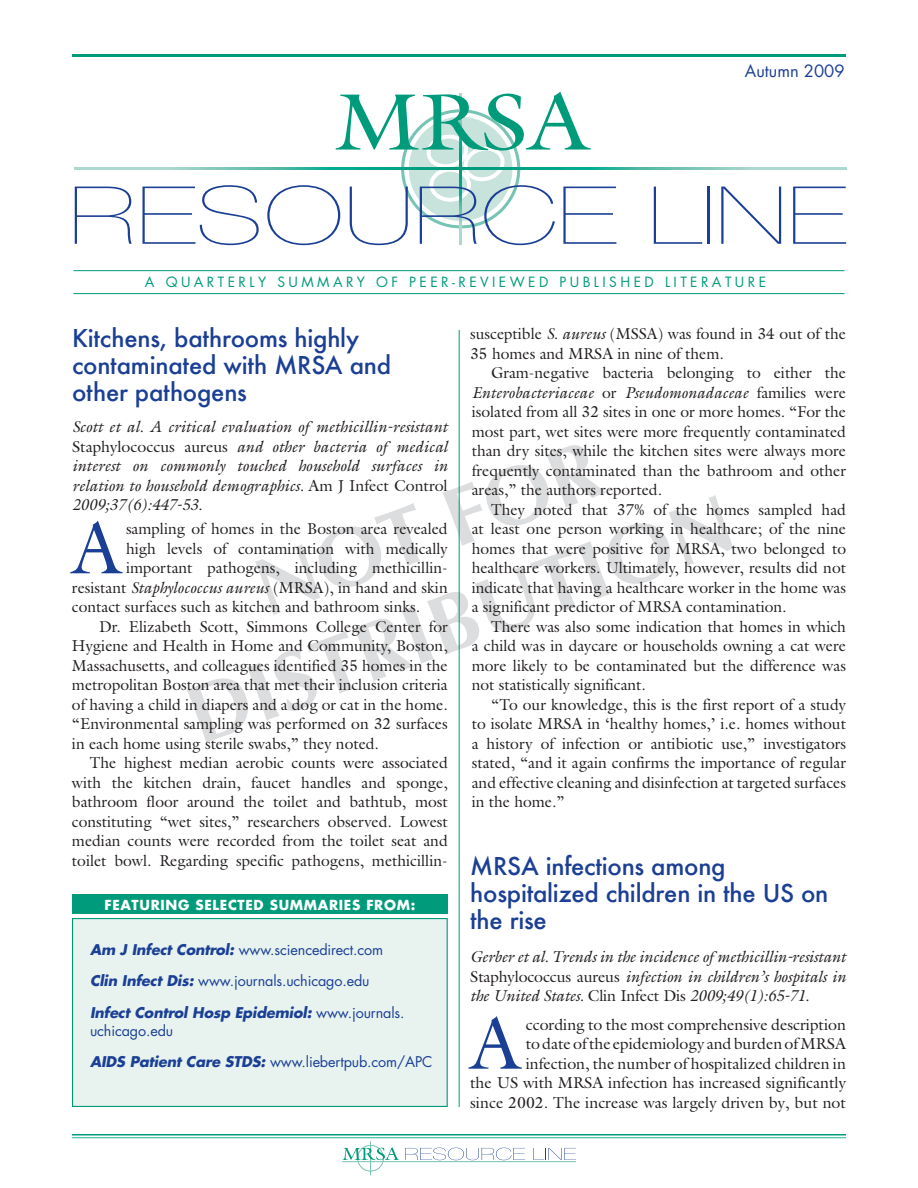
<style>
.page{position:relative;width:918px;height:1188px;background:#fff}
.page>*{position:absolute;margin:0;border:0;box-sizing:border-box;transform-origin:0 0}
.t1{font:73.2px "Galliard";color:#1b3f94}
.t2{font:500 24px/27px "Futura";letter-spacing:-.01em;color:#1b3f94}
.t3{font:16.5px "Futura";color:#1b3f94}
.t4{font:15.9px/19.5px "Galliard";color:#231f20;text-align:justify}
.t5{font:italic 15.9px/19.5px "Galliard";letter-spacing:-.005em;color:#231f20;text-align:justify}
.t6{font:14.4px/31.5px "Futura Std";letter-spacing:-.01em;color:#1b3f94}
.t7{font:italic 700 14.4px "Futura";letter-spacing:-.01em;color:#1b3f94}
.t8{font:13.8px "Futura";letter-spacing:.25em;color:#009b7a}
.t9{font:700 13.5px "Futura";letter-spacing:.05em;color:#fff}
.s1{font-style:normal}
.s2{font-style:italic}
.s3{font-family:"Futura";font-weight:700;font-style:italic}
.s4{font-family:"Futura Std";font-weight:400;font-style:normal}
</style>
<div class="page">
<hr style="left:72px;top:1134px;width:774px;height:2px;background:#009b7a">
<hr style="left:72px;top:1137px;width:774px;height:1px;background:#20b19a">
<hr style="left:72px;top:54px;width:774px;height:3px;background:#009b7a">
<div style="left:357px;top:1145px;width:27px;height:26px;border:1px solid #77c3b4;border-radius:50%"></div>
<hr style="left:342px;top:1161px;width:234px;height:1px;background:#77c3b4">
<hr style="left:370px;top:1141px;width:1px;height:34px;background:#77c3b4">
<svg style="left:405px;top:1148px;width:120px;height:12px"></svg>
<svg style="left:533px;top:1148px;width:43px;height:12px"></svg>
<svg style="left:342px;top:1147px;width:57px;height:13px"></svg>
<svg style="left:187px;top:495px;width:547px;height:248px"></svg>
<svg style="left:255px;top:445px;width:351px;height:170px"></svg>
<div style="left:72px;top:918px;width:376px;height:189px;background:#e8f3f0;border:1px solid #009b7a"></div>
<hr style="left:459px;top:330px;width:1px;height:777px;background:#009b7a">
<hr style="left:73px;top:270px;width:772px;height:1px;background:#009b7a">
<hr style="left:73px;top:293px;width:772px;height:1px;background:#009b7a">
<svg style="left:74px;top:168px;width:193px;height:1px"></svg>
<svg style="left:75px;top:187px;width:57px;height:57px"></svg>
<svg style="left:142px;top:185px;width:117px;height:60px"></svg>
<svg style="left:654px;top:187px;width:48px;height:57px"></svg>
<hr style="left:707px;top:187px;width:2px;height:57px;background:#1b3f94">
<svg style="left:721px;top:187px;width:60px;height:57px"></svg>
<svg style="left:793px;top:187px;width:53px;height:57px"></svg>
<svg style="left:616px;top:168px;width:230px;height:1px"></svg>
<svg style="left:267px;top:92px;width:349px;height:153px"></svg>
<div style="left:72px;top:895px;width:376px;height:19px;background:#009b7a"></div>
<p class="t3" style="left:745px;top:59px;width:101px">Autumn 2009</p>
<p class="t8" style="left:145px;top:273px;width:623px">A QUARTERLY SUMMARY OF PEER-REVIEWED PUBLISHED LITERATURE</p>
<h2 class="t2" style="left:72px;top:324px;width:321px">Kitchens, bathrooms highly contaminated with MRSA and other pathogens</h2>
<p class="t5" style="left:72px;top:417px;width:377px">Scott et al. A critical evaluation of methicillin-resistant <span class="s1">Staphylococcus aureus</span> and other bacteria of medical interest on commonly touched household surfaces in relation to household demographics. <span class="s1">Am J Infect Control </span>2009;37(6):447-53.</p>
<h1 class="t1" style="left:72px;top:503px;width:50px">A</h1>
<p class="t4" style="left:126px;top:519px;width:323px">sampling of homes in the Boston area revealed</p>
<p class="t4" style="left:126px;top:538px;width:323px">high levels of contamination with medically</p>
<p class="t4" style="left:126px;top:558px;width:323px">important pathogens, including methicillin-</p>
<p class="t4" style="left:72px;top:577px;width:377px">resistant <span class="s2">Staphylococcus aureus</span> (MRSA), in hand and skin</p>
<p class="t4" style="left:72px;top:597px;width:350px">contact surfaces such as kitchen and bathroom sinks.</p>
<p class="t4" style="left:99px;top:616px;width:350px">Dr. Elizabeth Scott, Simmons College Center for</p>
<p class="t4" style="left:72px;top:636px;width:377px">Hygiene and Health in Home and Community, Boston,</p>
<p class="t4" style="left:72px;top:655px;width:377px">Massachusetts, and colleagues identified 35 homes in the</p>
<p class="t4" style="left:72px;top:675px;width:377px">metropolitan Boston area that met their inclusion criteria</p>
<p class="t4" style="left:72px;top:694px;width:377px">of having a child in diapers and a dog or cat in the home.</p>
<p class="t4" style="left:72px;top:714px;width:377px">“Environmental sampling was performed on 32 surfaces</p>
<p class="t4" style="left:72px;top:733px;width:308px">in each home using sterile swabs,” they noted.</p>
<p class="t4" style="left:90px;top:753px;width:359px">The highest median aerobic counts were associated</p>
<p class="t4" style="left:72px;top:772px;width:377px">with the kitchen drain, faucet handles and sponge,</p>
<p class="t4" style="left:72px;top:792px;width:377px">bathroom floor around the toilet and bathtub, most</p>
<p class="t4" style="left:72px;top:811px;width:377px">constituting “wet sites,” researchers observed. Lowest</p>
<p class="t4" style="left:72px;top:831px;width:377px">median counts were recorded from the toilet seat and</p>
<p class="t4" style="left:72px;top:850px;width:377px">toilet bowl. Regarding specific pathogens, methicillin-</p>
<p class="t9" style="left:104px;top:895px;width:313px">FEATURING SELECTED SUMMARIES FROM:</p>
<p class="t6" style="left:90px;top:934px;width:295px"><span class="s3">Am J Infect Control:</span> www.sciencedirect.com<br><span class="s3">Clin Infect Dis:</span> www.journals.uchicago.edu</p>
<p class="t7" style="left:90px;top:1002px;width:316px">Infect Control Hosp Epidemiol: <span class="s4">www.journals.</span></p>
<p class="t6" style="left:90px;top:1015px;width:344px">uchicago.edu<br><span class="s3">AIDS Patient Care STDS:</span> www.liebertpub.com/APC</p>
<p class="t4" style="left:470px;top:324px;width:377px">susceptible <span class="s2">S. aureus</span> (MSSA) was found in 34 out of the<br>35 homes and MRSA in nine of them.</p>
<p class="t4" style="left:472px;top:363px;width:376px;text-indent:19px">Gram-negative bacteria belonging to either the <span class="s2">Enterobacteriaceae</span> or <span class="s2">Pseudomonadaceae</span> families were isolated from all 32 sites in one or more homes. “For the most part, wet sites were more frequently contaminated than dry sites, while the kitchen sites were always more frequently contaminated than the bathroom and other areas,” the authors reported.</p>
<p class="t4" style="left:472px;top:499px;width:376px;text-indent:19px">They noted that 37% of the homes sampled had at least one person working in healthcare; of the nine homes that were positive for MRSA, two belonged to healthcare workers. Ultimately, however, results did not indicate that having a healthcare worker in the home was a significant predictor of MRSA contamination.</p>
<p class="t4" style="left:472px;top:616px;width:376px;text-indent:19px">There was also some indication that homes in which a child was in daycare or households owning a cat were more likely to be contaminated but the difference was not statistically significant.</p>
<p class="t4" style="left:472px;top:694px;width:376px;text-indent:19px">“To our knowledge, this is the first report of a study to isolate MRSA in ‘healthy homes,’ i.e. homes without a history of infection or antibiotic use,” investigators stated, “and it again confirms the importance of regular and effective cleaning and disinfection at targeted surfaces in the home.”</p>
<h2 class="t2" style="left:470px;top:852px;width:360px">MRSA infections among hospitalized children in the US on the rise</h2>
<p class="t5" style="left:470px;top:947px;width:377px">Gerber et al. Trends in the incidence of methicillin-resistant <span class="s1">Staphylococcus aureus</span> infection in children’s hospitals in the United States. <span class="s1">Clin Infect Dis</span> 2009;49(1):65-71.</p>
<h1 class="t1" style="left:470px;top:998px;width:51px">A</h1>
<p class="t4" style="left:470px;top:1014px;width:377px;text-align:right">ccording to the most comprehensive description<br>to date of the epidemiology and burden of MRSA infection, the number of hospitalized children in<br>the US with MRSA infection has increased significantly since 2002. The increase was largely driven by, but not</p>
</div>
